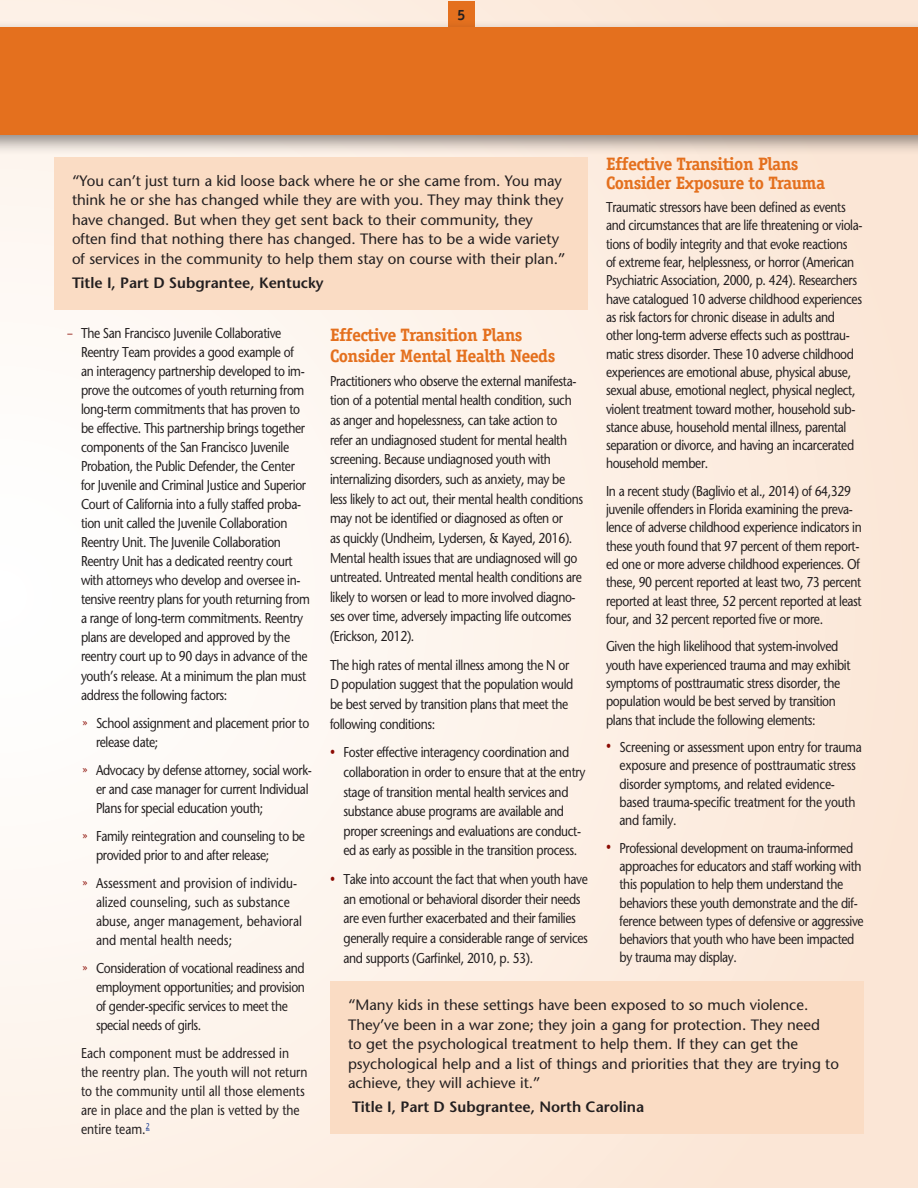
<style>
.page{position:relative;width:918px;height:1188px;background:#fff}
.page>*{position:absolute;margin:0;border:0;box-sizing:border-box;transform-origin:0 0}
.t1{font:700 18px/21.1px "Officina Serif Std";letter-spacing:-.03em;color:#e4701e}
.t2{font:500 15px/19.5px "Stone Sans Std";color:#231f20}
.t3{font:600 15px "Stone Sans Std";color:#231f20}
.t4{font:700 15px "Officina Serif Std";color:#231f20}
.t5{font:500 14.25px/18.3px "Stone Sans Std";letter-spacing:-.03em;color:#231f20;scale:.85 1}
.t6{font:500 14.25px/19px "Stone Sans Std";color:#231f20;scale:.85 1}
.s1{font-size:12px;color:#8b0a02}
</style>
<div class="page">
<div style="left:0;top:0;width:918px;height:1188px;background:linear-gradient(to right,#fefcfa,#fbe7d7)"></div>
<div style="left:448px;top:1px;width:27px;height:27px;background:#e4701e"></div>
<div style="left:0;top:19px;width:918px;height:136px;background:#231f20;opacity:.5"></div>
<div style="left:0;top:28px;width:918px;height:107px;background:#e4701e"></div>
<div style="left:54px;top:157px;width:534px;height:153px;background:#fadcc4"></div>
<div style="left:330px;top:981px;width:534px;height:153px;background:#fadcc4"></div>
<p class="t4" style="left:457px;top:5px;width:10px">5</p>
<h3 class="t1" style="left:606px;top:153px;width:221px;line-height:19.8px">Effective Transition Plans<br>Consider Exposure to Trauma</h3>
<p class="t5" style="left:606px;top:198px;width:303px">Traumatic stressors have been defined as events and circumstances that are life threatening or viola&shy;tions of bodily integrity and that evoke reactions<br>of extreme fear, helplessness, or horror (American Psychiatric Association, 2000, p. 424). Researchers have catalogued 10 adverse childhood experiences as risk factors for chronic disease in adults and other long-term adverse effects such as posttrau&shy;matic stress disorder. These 10 adverse childhood experiences are emotional abuse, physical abuse, sexual abuse, emotional neglect, physical neglect, violent treatment toward mother, household sub&shy;stance abuse, household mental illness, parental separation or divorce, and having an incarcerated household member.</p>
<p class="t5" style="left:606px;top:482px;width:302px">In a recent study (Baglivio et al., 2014) of 64,329 juvenile offenders in Florida examining the preva&shy;lence of adverse childhood experience indicators in these youth found that 97 percent of them report&shy;ed one or more adverse childhood experiences. Of these, 90 percent reported at least two, 73 percent reported at least three, 52 percent reported at least four, and 32 percent reported five or more.</p>
<p class="t5" style="left:606px;top:637px;width:289px">Given the high likelihood that system-involved youth have experienced trauma and may exhibit symptoms of posttraumatic stress disorder, the population would be best served by transition plans that include the following elements:</p>
<p class="t5" style="left:620px;top:738px;width:287px;text-indent:-14px"><span class="s1">•</span> Screening or assessment upon entry for trauma exposure and presence of posttraumatic stress disorder symptoms, and related evidence&shy;based trauma-specific treatment for the youth and family.</p>
<p class="t5" style="left:620px;top:838px;width:289px;text-indent:-14px"><span class="s1">•</span> Professional development on trauma-informed approaches for educators and staff working with this population to help them understand the behaviors these youth demonstrate and the dif&shy;ference between types of defensive or aggressive behaviors that youth who have been impacted by trauma may display.</p>
<p class="t2" style="left:72px;top:171px;width:495px">“You can’t just turn a kid loose back where he or she came from. You may think he or she has changed while they are with you. They may think they have changed. But when they get sent back to their community, they often find that nothing there has changed. There has to be a wide variety of services in the community to help them stay on course with their plan.”</p>
<p class="t3" style="left:72px;top:273px;width:253px">Title I, Part D Subgrantee, Kentucky</p>
<h3 class="t1" style="left:330px;top:324px;width:227px">Effective Transition Plans<br>Consider Mental Health Needs</h3>
<p class="t5" style="left:330px;top:371px;width:299px;line-height:19.6px">Practitioners who observe the external manifesta&shy;tion of a potential mental health condition, such as anger and hopelessness, can take action to refer an undiagnosed student for mental health screening. Because undiagnosed youth with internalizing disorders, such as anxiety, may be less likely to act out, their mental health conditions may not be identified or diagnosed as often or<br>as quickly (Undheim, Lydersen, &amp; Kayed, 2016).<br>Mental health issues that are undiagnosed will go untreated. Untreated mental health conditions are likely to worsen or lead to more involved diagno&shy;ses over time, adversely impacting life outcomes (Erickson, 2012).</p>
<p class="t5" style="left:330px;top:655px;width:288px;line-height:19.6px">The high rates of mental illness among the N or D population suggest that the population would be best served by transition plans that meet the following conditions:</p>
<p class="t5" style="left:344px;top:742px;width:286px;line-height:19.6px;text-indent:-14px"><span class="s1">•</span> Foster effective interagency coordination and collaboration in order to ensure that at the entry stage of transition mental health services and substance abuse programs are available and proper screenings and evaluations are conduct&shy;ed as early as possible in the transition process.</p>
<p class="t5" style="left:344px;top:869px;width:289px;line-height:19.6px;text-indent:-14px"><span class="s1">•</span> Take into account the fact that when youth have an emotional or behavioral disorder their needs are even further exacerbated and their families generally require a considerable range of services and supports (Garfinkel, 2010, p. 53).</p>
<p class="t5" style="left:81px;top:324px;width:271px;line-height:19px;text-indent:-14px"><span class="s1">–</span> The San Francisco Juvenile Collaborative Reentry Team provides a good example of an interagency partnership developed to im&shy;prove the outcomes of youth returning from long-term commitments that has proven to be effective. This partnership brings together components of the San Francisco Juvenile Probation, the Public Defender, the Center for Juvenile and Criminal Justice and Superior Court of California into a fully staffed proba&shy;tion unit called the Juvenile Collaboration Reentry Unit. The Juvenile Collaboration Reentry Unit has a dedicated reentry court with attorneys who develop and oversee in&shy;tensive reentry plans for youth returning from a range of long-term commitments. Reentry plans are developed and approved by the reentry court up to 90 days in advance of the youth’s release. At a minimum the plan must address the following factors:</p>
<p class="t5" style="left:96px;top:713px;width:253px;line-height:19px;text-indent:-14px"><span class="s1">»</span> School assignment and placement prior to release date;</p>
<p class="t5" style="left:96px;top:760px;width:255px;line-height:19px;text-indent:-14px"><span class="s1">»</span> Advocacy by defense attorney, social work&shy;er and case manager for current Individual<br>Plans for special education youth;</p>
<p class="t5" style="left:96px;top:826px;width:247px;line-height:19px;text-indent:-14px"><span class="s1">»</span> Family reintegration and counseling to be provided prior to and after release;</p>
<p class="t6" style="left:96px;top:873px;width:244px;text-indent:-14px"><span class="s1">»</span> Assessment and provision of individu&shy;alized counseling, such as substance abuse, anger management, behavioral and mental health needs;</p>
<p class="t5" style="left:96px;top:958px;width:247px;line-height:19px;text-indent:-14px"><span class="s1">»</span> Consideration of vocational readiness and employment opportunities; and provision of gender-specific services to meet the special needs of girls.</p>
<p class="t6" style="left:81px;top:1043px;width:268px">Each component must be addressed in the reentry plan. The youth will not return to the community until all those elements are in place and the plan is vetted by the entire team.<sup>2</sup></p>
<p class="t2" style="left:348px;top:995px;width:493px">“Many kids in these settings have been exposed to so much violence.<br>They’ve been in a war zone; they join a gang for protection. They need<br>to get the psychological treatment to help them. If they can get the psychological help and a list of things and priorities that they are trying to achieve, they will achieve it.”</p>
<p class="t3" style="left:352px;top:1098px;width:293px">Title I, Part D Subgrantee, North Carolina</p>
</div>
